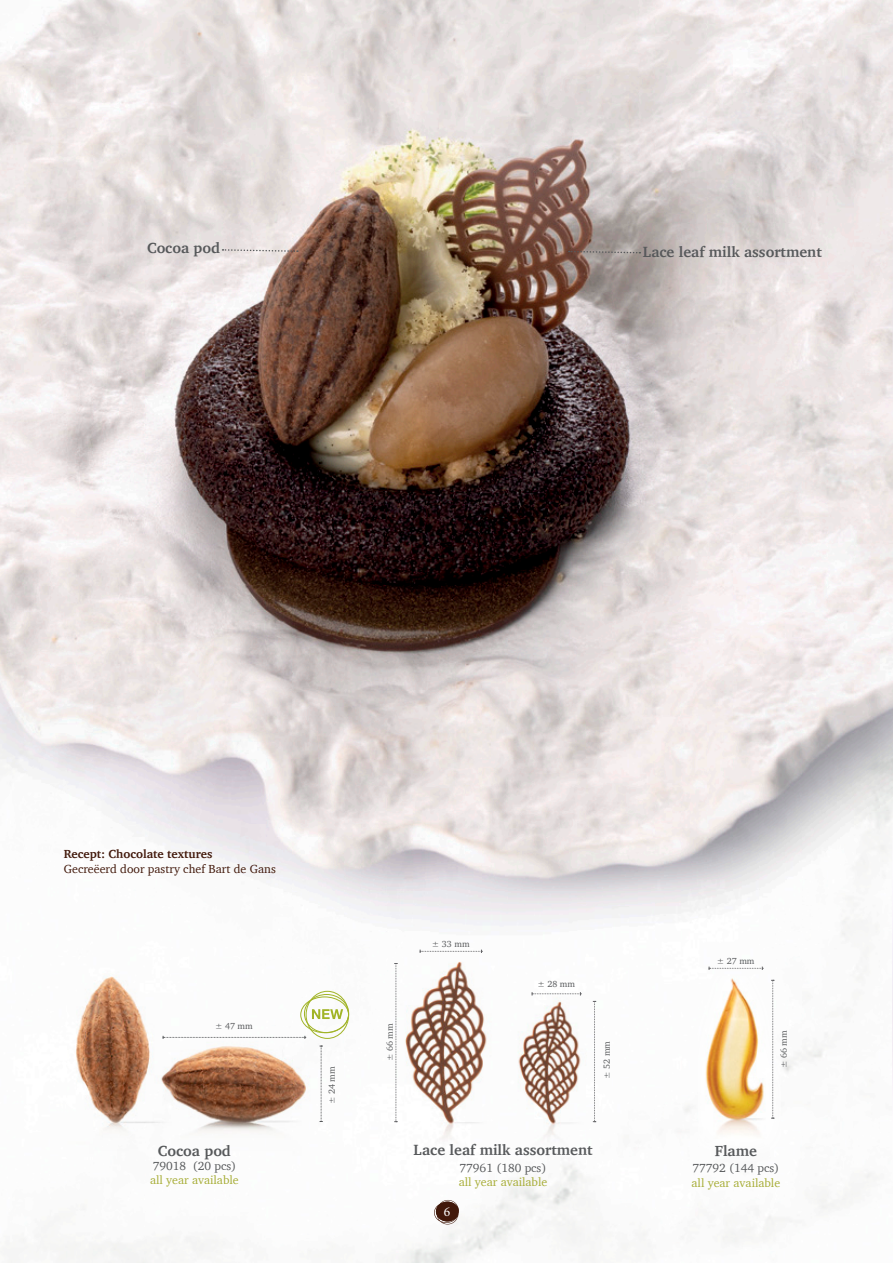
<style>
.page{position:relative;width:893px;height:1263px;background:#fff}
.page>*{position:absolute;margin:0;border:0;box-sizing:border-box;transform-origin:0 0}
.t1{font:700 15px "Charter";color:#57595b}
.t2{font:13.5px "Minion Pro";color:#fff}
.t3{font:12px "Charter";color:#a7ad36}
.t4{font:12px "Charter";color:#57595b}
.t5{font:12px "Charter";color:#41180a}
.t6{font:700 12px "Charter";color:#41180a}
.t7{font:9px "Charter";color:#57595b}
</style>
<div class="page">
<img style="left:0;top:0;width:893px;height:1263px">
<svg style="left:434px;top:1200px;width:25px;height:24px"></svg>
<img style="left:699px;top:976px;width:82px;height:203px">
<svg style="left:771px;top:980px;width:3px;height:139px"></svg>
<svg style="left:709px;top:966px;width:54px;height:4px"></svg>
<img style="left:381px;top:938px;width:244px;height:246px">
<svg style="left:593px;top:1001px;width:3px;height:121px"></svg>
<svg style="left:394px;top:963px;width:4px;height:159px"></svg>
<svg style="left:420px;top:949px;width:62px;height:4px"></svg>
<svg style="left:532px;top:992px;width:49px;height:3px"></svg>
<img style="left:35px;top:965px;width:309px;height:199px">
<svg style="left:320px;top:1046px;width:3px;height:76px"></svg>
<svg style="left:163px;top:1036px;width:143px;height:3px"></svg>
<div style="left:300px;top:996px;width:49px;height:37px;border:1px solid #a1b426;border-radius:50%"></div>
<div style="left:304px;top:994px;width:45px;height:39px;border:1px solid #a1b426;border-radius:50%"></div>
<div style="left:306px;top:991px;width:43px;height:48px;border:1px solid #a1b426;border-radius:50%"></div>
<svg style="left:312px;top:1009px;width:31px;height:10px"></svg>
<svg style="left:569px;top:250px;width:71px;height:4px"></svg>
<svg style="left:223px;top:248px;width:75px;height:5px"></svg>
<img style="left:892px;top:0;width:1px;height:547px">
<img style="left:892px;top:703px;width:1px;height:560px">
<p class="t1" style="left:147px;top:235px;width:75px">Cocoa pod</p>
<p class="t1" style="left:643px;top:238px;width:180px">Lace leaf milk assortment</p>
<p class="t6" style="left:64px;top:843px;width:150px">Recept: Chocolate textures</p>
<p class="t5" style="left:64px;top:858px;width:214px">Gecreëerd door pastry chef Bart de Gans</p>
<p class="t7" style="left:215px;top:1018px;width:39px">± 47 mm</p>
<p class="t1" style="left:158px;top:1137px;width:75px">Cocoa pod</p>
<p class="t4" style="left:153px;top:1155px;width:85px">79018 (20 pcs)</p>
<p class="t3" style="left:150px;top:1170px;width:90px">all year available</p>
<p class="t7" style="left:324px;top:1104px;width:39px;rotate:-90deg">± 24 mm</p>
<p class="t7" style="left:382px;top:1061px;width:39px;rotate:-90deg">± 66 mm</p>
<p class="t7" style="left:432px;top:936px;width:39px">± 33 mm</p>
<p class="t7" style="left:537px;top:976px;width:39px">± 28 mm</p>
<p class="t7" style="left:599px;top:1078px;width:39px;rotate:-90deg">± 52 mm</p>
<p class="t1" style="left:414px;top:1137px;width:180px">Lace leaf milk assortment</p>
<p class="t4" style="left:460px;top:1157px;width:88px">77961 (180 pcs)</p>
<p class="t3" style="left:459px;top:1172px;width:90px">all year available</p>
<p class="t2" style="left:444px;top:1203px;width:8px">6</p>
<p class="t7" style="left:717px;top:953px;width:39px">± 27 mm</p>
<p class="t7" style="left:776px;top:1068px;width:39px;rotate:-90deg">± 66 mm</p>
<p class="t1" style="left:715px;top:1138px;width:44px">Flame</p>
<p class="t4" style="left:692px;top:1158px;width:88px">77792 (144 pcs)</p>
<p class="t3" style="left:691px;top:1172px;width:90px">all year available</p>
</div>
